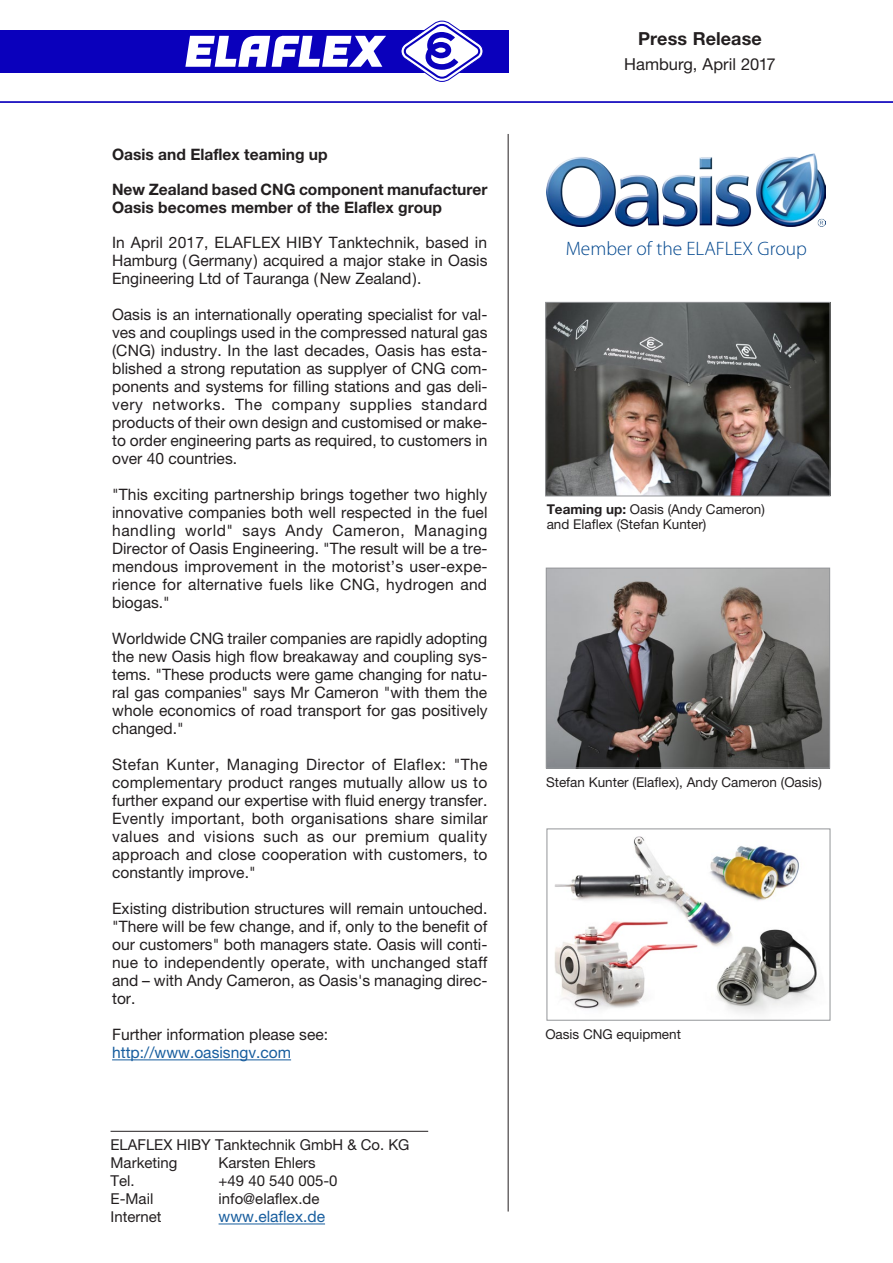
<style>
.page{position:relative;width:893px;height:1263px;background:#fff}
.page>*{position:absolute;margin:0;border:0;box-sizing:border-box;transform-origin:0 0}
.t1{font:300 19.5px "Myriad Pro";color:#02478e}
.t2{font:700 18px "Helvetica Neue LTW1 G";letter-spacing:.005em;color:#231f20}
.t3{font:16.5px "Helvetica Neue LTW1 G";color:#231f20}
.t4{font:15.75px/18px "Helvetica Neue LTW1 G";color:#231f20;text-align:justify}
.t5{font:700 15.75px/18px "Helvetica Neue LTW1 G";color:#231f20}
.t6{font:15.75px "Helvetica Neue LTW1 G";color:#175d9e}
.t7{font:15px/18px "Helvetica Neue LTW1 G";color:#231f20}
.t8{font:13.5px/15px "Helvetica Neue LTW1 G";color:#231f20}
.s1{font-weight:700}
</style>
<div class="page">
<div style="left:0;top:30px;width:508px;height:43px;background:#0a00bc"></div>
<svg style="left:401px;top:21px;width:82px;height:61px"></svg>
<svg style="left:185px;top:35px;width:201px;height:32px"></svg>
<hr style="left:508px;top:134px;width:1px;height:1077px;background:#231f20">
<hr style="left:0;top:101px;width:893px;height:2px;background:#0a00bc">
<hr style="left:112px;top:1059px;width:179px;height:1px;background:#175d9e">
<hr style="left:219px;top:1223px;width:106px;height:1px;background:#175d9e">
<hr style="left:111px;top:1131px;width:317px;height:1px;background:#231f20">
<img style="left:548px;top:570px;width:280px;height:196px">
<div style="left:546px;top:568px;width:284px;height:200px;border:1px solid #939598"></div>
<img style="left:547px;top:304px;width:281px;height:190px">
<div style="left:545px;top:302px;width:285px;height:194px;border:1px solid #939598"></div>
<img style="left:547px;top:153px;width:279px;height:74px">
<img style="left:554px;top:836px;width:263px;height:178px">
<div style="left:547px;top:828px;width:283px;height:192px;border:1px solid #939598"></div>
<p class="t5" style="left:112px;top:145px;width:217px">Oasis and Elaflex teaming up</p>
<p class="t5" style="left:112px;top:180px;width:377px">New Zealand based CNG component manufacturer<br>Oasis becomes member of the Elaflex group</p>
<p class="t4" style="left:112px;top:233px;width:377px">In April 2017, ELAFLEX HIBY Tanktechnik, based in Hamburg (Germany) acquired a major stake in Oasis Engineering Ltd of Tauranga (New Zealand).</p>
<p class="t4" style="left:112px;top:305px;width:377px">Oasis is an internationally operating specialist for val&shy;ves and couplings used in the compressed natural gas (CNG) industry. In the last decades, Oasis has esta&shy;blished a strong reputation as supplyer of CNG com&shy;ponents and systems for filling stations and gas deli&shy;very networks. The company supplies standard products of their own design and customised or make&shy;to order engineering parts as required, to customers in over 40 countries.</p>
<p class="t4" style="left:112px;top:485px;width:377px">"This exciting partnership brings together two highly innovative companies both well respected in the fuel handling world" says Andy Cameron, Managing Director of Oasis Engineering. "The result will be a tre&shy;mendous improvement in the motorist’s user-expe&shy;rience for alternative fuels like CNG, hydrogen and biogas."</p>
<p class="t4" style="left:112px;top:629px;width:377px">Worldwide CNG trailer companies are rapidly adopting the new Oasis high flow breakaway and coupling sys&shy;tems. "These products were game changing for natu&shy;ral gas companies" says Mr Cameron "with them the whole economics of road transport for gas positively changed."</p>
<p class="t4" style="left:112px;top:755px;width:377px">Stefan Kunter, Managing Director of Elaflex: "The complementary product ranges mutually allow us to further expand our expertise with fluid energy transfer.<br>Evently important, both organisations share similar values and visions such as our premium quality approach and close cooperation with customers, to constantly improve."</p>
<p class="t4" style="left:112px;top:899px;width:377px">Existing distribution structures will remain untouched. "There will be few change, and if, only to the benefit of our customers" both managers state. Oasis will conti&shy;nue to independently operate, with unchanged staff and – with Andy Cameron, as Oasis's managing direc&shy;tor.</p>
<p class="t4" style="left:112px;top:1025px;width:218px">Further information please see:</p>
<p class="t6" style="left:112px;top:1043px;width:181px">http://www.oasisngv.com</p>
<p class="t7" style="left:111px;top:1136px;width:300px">ELAFLEX HIBY Tanktechnik GmbH &amp; Co. KG<br>Marketing</p>
<p class="t7" style="left:219px;top:1154px;width:99px">Karsten Ehlers</p>
<p class="t7" style="left:111px;top:1172px;width:26px">Tel.</p>
<p class="t7" style="left:219px;top:1172px;width:121px">+49 40 540 005-0</p>
<p class="t7" style="left:111px;top:1190px;width:44px">E-Mail</p>
<p class="t7" style="left:219px;top:1190px;width:102px">info@elaflex.de</p>
<p class="t7" style="left:111px;top:1208px;width:53px">Internet</p>
<p class="t6" style="left:219px;top:1207px;width:108px">www.elaflex.de</p>
<p class="t2" style="left:638px;top:28px;width:125px">Press Release</p>
<p class="t3" style="left:624px;top:53px;width:153px">Hamburg, April 2017</p>
<p class="t1" style="left:566px;top:237px;width:243px">Member of the ELAFLEX Group</p>
<p class="t8" style="left:547px;top:502px;width:220px"><span class="s1">Teaming up:</span> Oasis (Andy Cameron) and Elaflex (Stefan Kunter)</p>
<p class="t8" style="left:546px;top:774px;width:277px">Stefan Kunter (Elaflex), Andy Cameron (Oasis)</p>
<p class="t8" style="left:545px;top:1027px;width:137px">Oasis CNG equipment</p>
</div>
